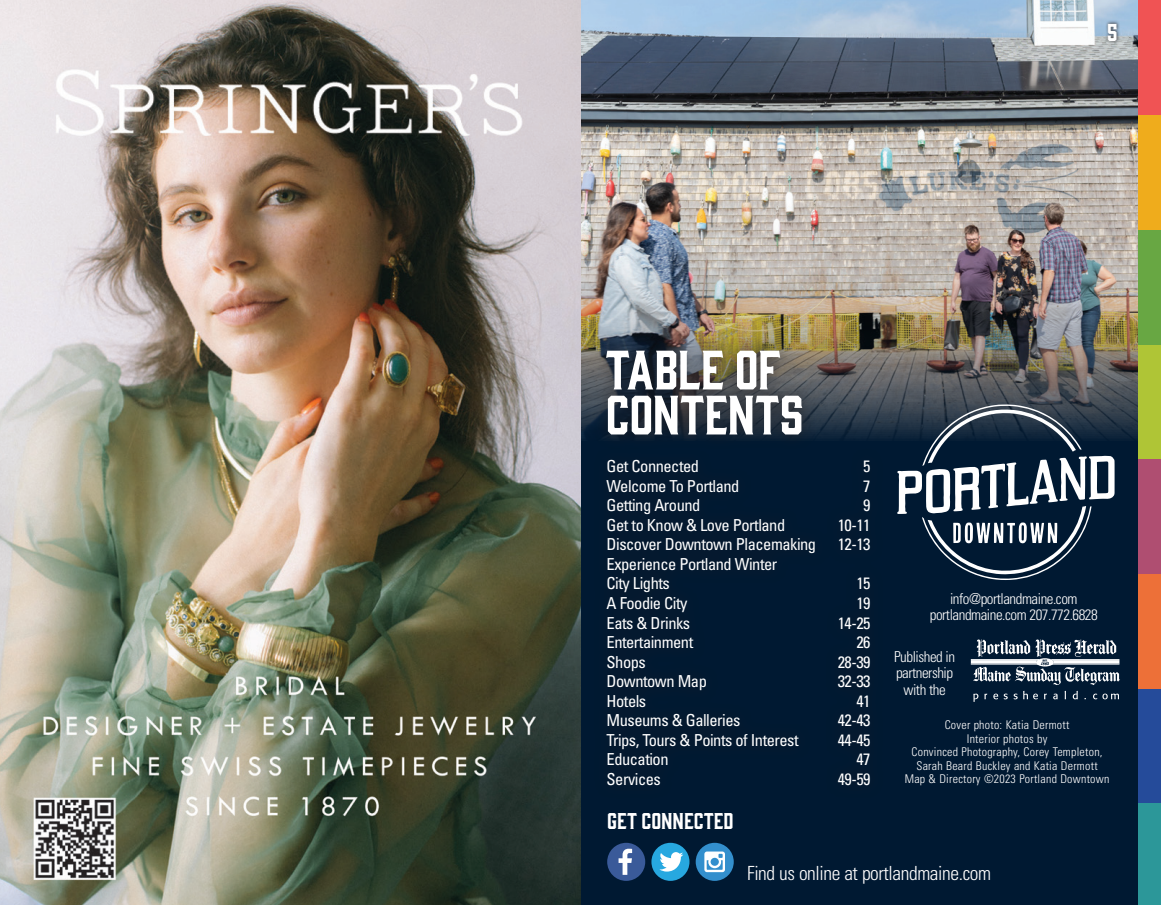
<style>
.page{position:relative;width:1161px;height:905px;background:#fff}
.page>*{position:absolute;margin:0;border:0;box-sizing:border-box;transform-origin:0 0}
.section_title_-_intr{font:51px/45px "Gin";letter-spacing:-.005em;color:#fff}
.page_number{font:22.5px "Gin";color:#fff}
.section_title_-_intr-2{font:21px "Gin";color:#fff}
.body{font:300 condensed 19.5px "Univers";letter-spacing:-.02em;color:#fff}
.body-2{font:condensed 16.5px/19.5px "Univers";letter-spacing:-.03em;color:#fff}
.body-3{font:300 condensed 15px/16.5px "Univers";letter-spacing:-.03em;color:#fff;text-align:center}
.event_sponsor{font:300 condensed 12px/13.5px "Univers";letter-spacing:.02em;color:#fff;text-align:center}
</style>
<div class="page">
<div style="left:567px;top:0;width:594px;height:904px;background:#001932"></div>
<img style="left:580px;top:0;width:559px;height:440px">
<svg style="left:971px;top:639px;width:149px;height:62px"></svg>
<div style="left:592px;top:335px;width:225px;height:114px;background:#231f20;opacity:.75"></div>
<svg style="left:897px;top:404px;width:218px;height:176px"></svg>
<div style="left:607px;top:842px;width:38px;height:38px;background:#3a5a99;border-radius:50%"></div>
<div style="left:651px;top:842px;width:39px;height:38px;background:#27a8e0;border-radius:50%"></div>
<div style="left:696px;top:842px;width:38px;height:38px;background:#338fcd;border-radius:50%"></div>
<svg style="left:704px;top:851px;width:21px;height:21px"></svg>
<svg style="left:619px;top:848px;width:13px;height:26px"></svg>
<svg style="left:659px;top:852px;width:24px;height:19px"></svg>
<div style="left:1105px;top:20px;width:16px;height:24px;background:#231f20;opacity:.9"></div>
<div style="left:1139px;top:574px;width:22px;height:115px;background:#ed7038"></div>
<div style="left:1139px;top:459px;width:22px;height:115px;background:#af4e71"></div>
<div style="left:1139px;top:689px;width:22px;height:114px;background:#254b9a"></div>
<div style="left:1139px;top:803px;width:22px;height:101px;background:#2c9799"></div>
<div style="left:1139px;top:344px;width:22px;height:115px;background:#afc536"></div>
<div style="left:1139px;top:230px;width:22px;height:114px;background:#68a743"></div>
<div style="left:1139px;top:115px;width:22px;height:115px;background:#efac1c"></div>
<div style="left:1139px;top:0;width:22px;height:115px;background:#f05354"></div>
<img style="left:0;top:0;width:580px;height:904px">
<p class="page_number" style="left:1107px;top:16px;width:13px">5</p>
<p class="section_title_-_intr" style="left:606px;top:343px;width:200px">TABLE OF<br>CONTENTS</p>
<p class="body-2" style="left:607px;top:456px;width:94px">Get Connected</p>
<p class="body-2" style="left:863px;top:456px;width:9px">5</p>
<p class="body-2" style="left:607px;top:476px;width:134px">Welcome To Portland</p>
<p class="body-2" style="left:863px;top:476px;width:9px">7</p>
<p class="body-2" style="left:607px;top:495px;width:95px">Getting Around</p>
<p class="body-2" style="left:863px;top:495px;width:9px">9</p>
<p class="body-2" style="left:607px;top:515px;width:180px">Get to Know &amp; Love Portland</p>
<p class="body-2" style="left:838px;top:515px;width:34px">10-11</p>
<p class="body-2" style="left:607px;top:534px;width:211px">Discover Downtown Placemaking</p>
<p class="body-2" style="left:838px;top:534px;width:34px">12-13</p>
<p class="body-2" style="left:607px;top:554px;width:172px">Experience Portland Winter<br>City Lights</p>
<p class="body-2" style="left:856px;top:573px;width:16px">15</p>
<p class="body-2" style="left:607px;top:593px;width:82px">A Foodie City</p>
<p class="body-2" style="left:856px;top:593px;width:16px">19</p>
<p class="body-2" style="left:607px;top:612px;width:85px">Eats &amp; Drinks</p>
<p class="body-2" style="left:838px;top:612px;width:34px">14-25</p>
<p class="body-2" style="left:607px;top:632px;width:88px">Entertainment</p>
<p class="body-2" style="left:856px;top:632px;width:16px">26</p>
<p class="body-2" style="left:607px;top:651px;width:41px">Shops</p>
<p class="body-2" style="left:838px;top:651px;width:34px">28-39</p>
<p class="body-2" style="left:607px;top:671px;width:102px">Downtown Map</p>
<p class="body-2" style="left:838px;top:671px;width:34px">32-33</p>
<p class="body-2" style="left:607px;top:690px;width:41px">Hotels</p>
<p class="body-2" style="left:856px;top:690px;width:16px">41</p>
<p class="body-2" style="left:607px;top:710px;width:135px">Museums &amp; Galleries</p>
<p class="body-2" style="left:838px;top:710px;width:34px">42-43</p>
<p class="body-2" style="left:607px;top:729px;width:194px">Trips, Tours &amp; Points of Interest</p>
<p class="body-2" style="left:838px;top:729px;width:34px">44-45</p>
<p class="body-2" style="left:607px;top:749px;width:64px">Education</p>
<p class="body-2" style="left:856px;top:749px;width:16px">47</p>
<p class="body-2" style="left:607px;top:768px;width:56px">Services</p>
<p class="body-2" style="left:838px;top:768px;width:34px">49-59</p>
<p class="section_title_-_intr-2" style="left:607px;top:806px;width:128px">GET CONNECTED</p>
<p class="body-3" style="left:930px;top:590px;width:169px">info@portlandmaine.com portlandmaine.com 207.772.6828</p>
<p class="body-3" style="left:894px;top:648px;width:63px">Published in partnership with the</p>
<p class="event_sponsor" style="left:905px;top:718px;width:206px">Cover photo: Katia Dermott<br>Interior photos by<br>Convinced Photography, Corey Templeton, Sarah Beard Buckley and Katia Dermott Map &amp; Directory ©2023 Portland Downtown</p>
<p class="body" style="left:747px;top:861px;width:245px">Find us online at portlandmaine.com</p>
</div>
